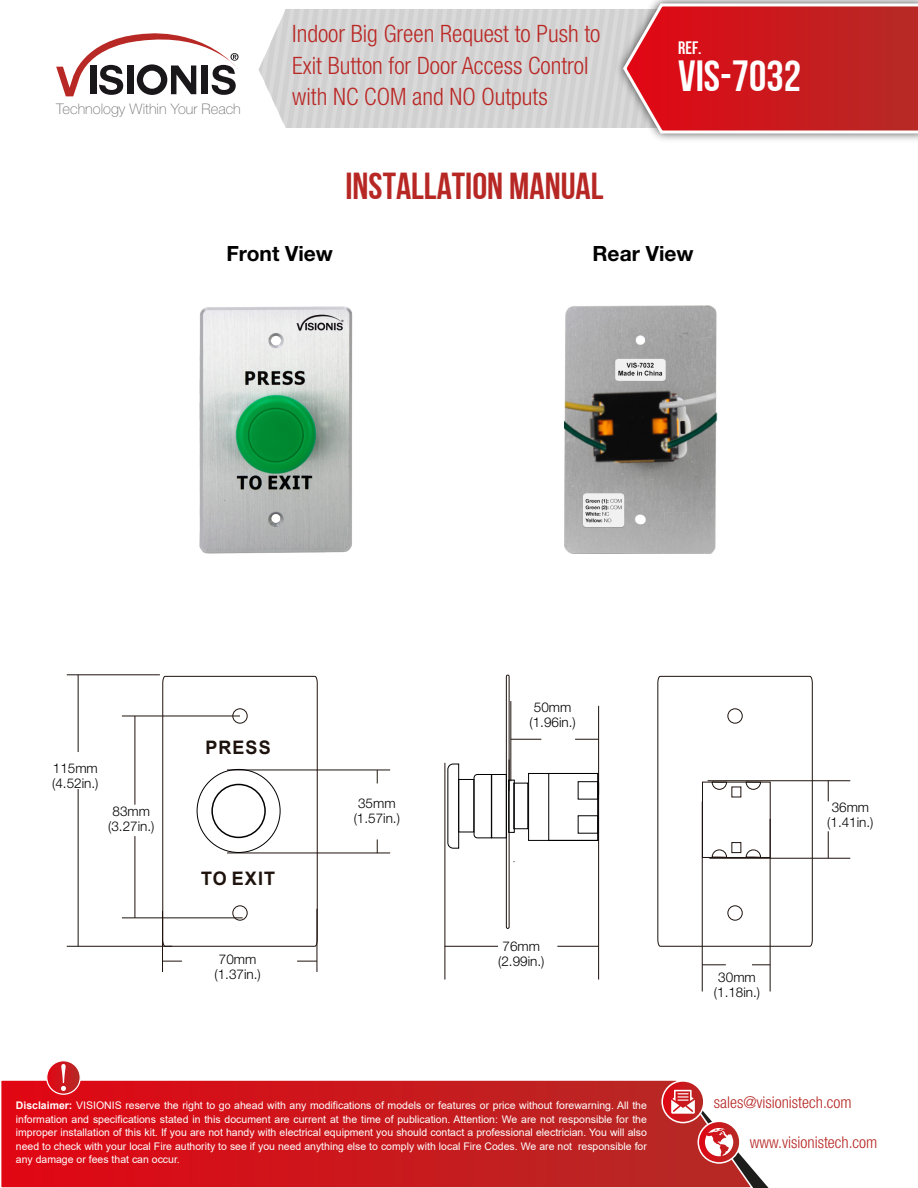
<style>
.page{position:relative;width:918px;height:1188px;background:#fff}
.page>*{position:absolute;margin:0;border:0;box-sizing:border-box;transform-origin:0 0}
.t1{font:43.5px "Bebas Neue";color:#fff}
.t2{font:37.5px "Bebas Neue";color:#b72825}
.t3{font:300 condensed 24px/31.5px "Helvetica Neue LT Std";color:#b92825}
.t4{font:700 21px "Helvetica Neue LT Std";color:#000}
.t5{font:700 18.6px "Arial";letter-spacing:.045em;color:#1e120d}
.t6{font:18px "Bebas Neue";color:#fff}
.t7{font:300 condensed 16.35px "Helvetica Neue LT Std";color:#b72825}
.t8{font:100 14.55px "Helvetica Neue LT Std";color:#706f6f}
.t9{font:300 13.5px/15px "Helvetica Neue LT Std";color:#000;text-align:center}
.t10{font:10.5px/13.5px "Arial";color:#fff;text-align:justify}
.s1{font-weight:700}
</style>
<div class="page">
<svg style="left:1px;top:1080px;width:753px;height:108px;background:#cd2327"></svg>
<svg style="left:662px;top:1081px;width:42px;height:42px"></svg>
<div style="left:661px;top:1080px;width:44px;height:43px;border:2px solid #fff;border-radius:50%"></div>
<svg style="left:671px;top:1090px;width:24px;height:24px"></svg>
<svg style="left:698px;top:1121px;width:42px;height:42px"></svg>
<div style="left:698px;top:1121px;width:43px;height:43px;border:2px solid #fff;border-radius:50%"></div>
<svg style="left:705px;top:1128px;width:28px;height:28px"></svg>
<svg style="left:47px;top:1061px;width:33px;height:33px"></svg>
<div style="left:46px;top:1060px;width:35px;height:35px;border:1px solid #fff;border-radius:50%"></div>
<svg style="left:61px;top:1064px;width:5px;height:27px"></svg>
<svg style="left:258px;top:2px;width:660px;height:133px;background:#d38f91"></svg>
<svg style="left:56px;top:33px;width:183px;height:63px"></svg>
<img style="left:200px;top:307px;width:152px;height:246px">
<hr style="left:227px;top:853px;width:163px;height:1px;background:#1e120d">
<hr style="left:227px;top:770px;width:163px;height:1px;background:#1e120d">
<hr style="left:67px;top:946px;width:105px;height:1px;background:#1e120d">
<hr style="left:67px;top:674px;width:93px;height:1px;background:#1e120d">
<hr style="left:78px;top:789px;width:1px;height:157px;background:#1e120d">
<hr style="left:78px;top:675px;width:1px;height:77px;background:#1e120d">
<hr style="left:122px;top:917px;width:121px;height:1px;background:#1e120d">
<hr style="left:122px;top:716px;width:118px;height:1px;background:#1e120d">
<hr style="left:134px;top:836px;width:1px;height:82px;background:#1e120d">
<hr style="left:134px;top:716px;width:1px;height:89px;background:#1e120d">
<hr style="left:317px;top:909px;width:1px;height:63px;background:#1e120d">
<hr style="left:162px;top:911px;width:1px;height:61px;background:#1e120d">
<svg style="left:297px;top:961px;width:20px;height:1px"></svg>
<svg style="left:163px;top:961px;width:19px;height:1px"></svg>
<hr style="left:598px;top:783px;width:1px;height:197px;background:#1e120d">
<hr style="left:444px;top:763px;width:1px;height:217px;background:#1e120d">
<hr style="left:557px;top:946px;width:42px;height:1px;background:#1e120d">
<hr style="left:445px;top:946px;width:53px;height:1px;background:#1e120d">
<hr style="left:598px;top:706px;width:1px;height:89px;background:#1e120d">
<hr style="left:510px;top:701px;width:1px;height:80px;background:#1e120d">
<svg style="left:575px;top:739px;width:24px;height:1px"></svg>
<hr style="left:511px;top:739px;width:30px;height:1px;background:#1e120d">
<hr style="left:770px;top:819px;width:1px;height:173px;background:#1e120d">
<hr style="left:702px;top:801px;width:1px;height:190px;background:#1e120d">
<svg style="left:752px;top:964px;width:18px;height:1px"></svg>
<svg style="left:702px;top:964px;width:24px;height:1px"></svg>
<hr style="left:708px;top:780px;width:142px;height:1px;background:#1e120d">
<hr style="left:709px;top:858px;width:141px;height:1px;background:#1e120d">
<svg style="left:828px;top:781px;width:1px;height:20px"></svg>
<svg style="left:828px;top:831px;width:1px;height:27px"></svg>
<svg style="left:377px;top:839px;width:1px;height:14px"></svg>
<svg style="left:377px;top:770px;width:1px;height:13px"></svg>
<div style="left:506px;top:675px;width:4px;height:254px;border:1px solid #1e120d"></div>
<div style="left:528px;top:773px;width:70px;height:68px;border:1px solid #000"></div>
<div style="left:548px;top:773px;width:50px;height:68px;border:1px solid #000"></div>
<div style="left:491px;top:774px;width:16px;height:64px;border:1px solid #000"></div>
<div style="left:508px;top:780px;width:7px;height:53px;border:1px solid #000"></div>
<svg style="left:473px;top:774px;width:19px;height:65px"></svg>
<svg style="left:447px;top:763px;width:13px;height:86px"></svg>
<div style="left:578px;top:781px;width:20px;height:19px;border:1px solid #000"></div>
<div style="left:578px;top:815px;width:20px;height:19px;border:1px solid #000"></div>
<svg style="left:162px;top:676px;width:156px;height:271px"></svg>
<div style="left:232px;top:708px;width:16px;height:16px;border:1px solid #1e120d;border-radius:50%"></div>
<div style="left:232px;top:905px;width:16px;height:16px;border:1px solid #1e120d;border-radius:50%"></div>
<svg style="left:657px;top:676px;width:156px;height:271px"></svg>
<div style="left:211px;top:784px;width:55px;height:54px;border:2px solid #000;border-radius:50%"></div>
<img style="left:565px;top:306px;width:152px;height:248px">
<h3 class="t8" style="left:56px;top:100px;width:186px">Technology Within Your Reach</h3>
<h3 class="t3" style="left:292px;top:18px;width:310px">Indoor Big Green Request to Push to<br>Exit Button for Door Access Control with NC COM and NO Outputs</h3>
<h2 class="t2" style="left:346px;top:166px;width:260px">INSTALLATION MANUAL</h2>
<h3 class="t6" style="left:678px;top:38px;width:25px">ref.</h3>
<h1 class="t1" style="left:678px;top:52px;width:124px">VIS-7032</h1>
<h3 class="t4" style="left:226px;top:241px;width:108px">Front View</h3>
<h3 class="t4" style="left:592px;top:241px;width:103px">Rear View</h3>
<p class="t9" style="left:52px;top:760px;width:48px;text-align:left">115mm (4.52in.)</p>
<p class="t9" style="left:108px;top:803px;width:48px">83mm (3.27in.)</p>
<h3 class="t5" style="left:205px;top:734px;width:67px">PRESS</h3>
<h3 class="t5" style="left:201px;top:865px;width:76px">TO EXIT</h3>
<p class="t9" style="left:215px;top:952px;width:48px">70mm (1.37in.)</p>
<p class="t9" style="left:354px;top:796px;width:48px">35mm (1.57in.)</p>
<p class="t9" style="left:530px;top:700px;width:48px">50mm (1.96in.)</p>
<p class="t9" style="left:498px;top:938px;width:48px">76mm (2.99in.)</p>
<p class="t10" style="left:16px;top:1099px;width:633px"><span class="s1">Disclaimer:</span> VISIONIS reserve the right to go ahead with any modifications of models or features or price without forewarning. All the information and specifications stated in this document are current at the time of publication. Attention: We are not responsible for the improper installation of this kit. If you are not handy with electrical equipment you should contact a professional electrician. You will also need to check with your local Fire authority to see if you need anything else to comply with local Fire Codes. We are not responsible for any damage or fees that can occur.</p>
<p class="t9" style="left:714px;top:969px;width:48px">30mm (1.18in.)</p>
<p class="t9" style="left:827px;top:799px;width:48px">36mm (1.41in.)</p>
<h3 class="t7" style="left:714px;top:1093px;width:139px">sales@visionistech.com</h3>
<h3 class="t7" style="left:750px;top:1133px;width:129px">www.visionistech.com</h3>
</div>
